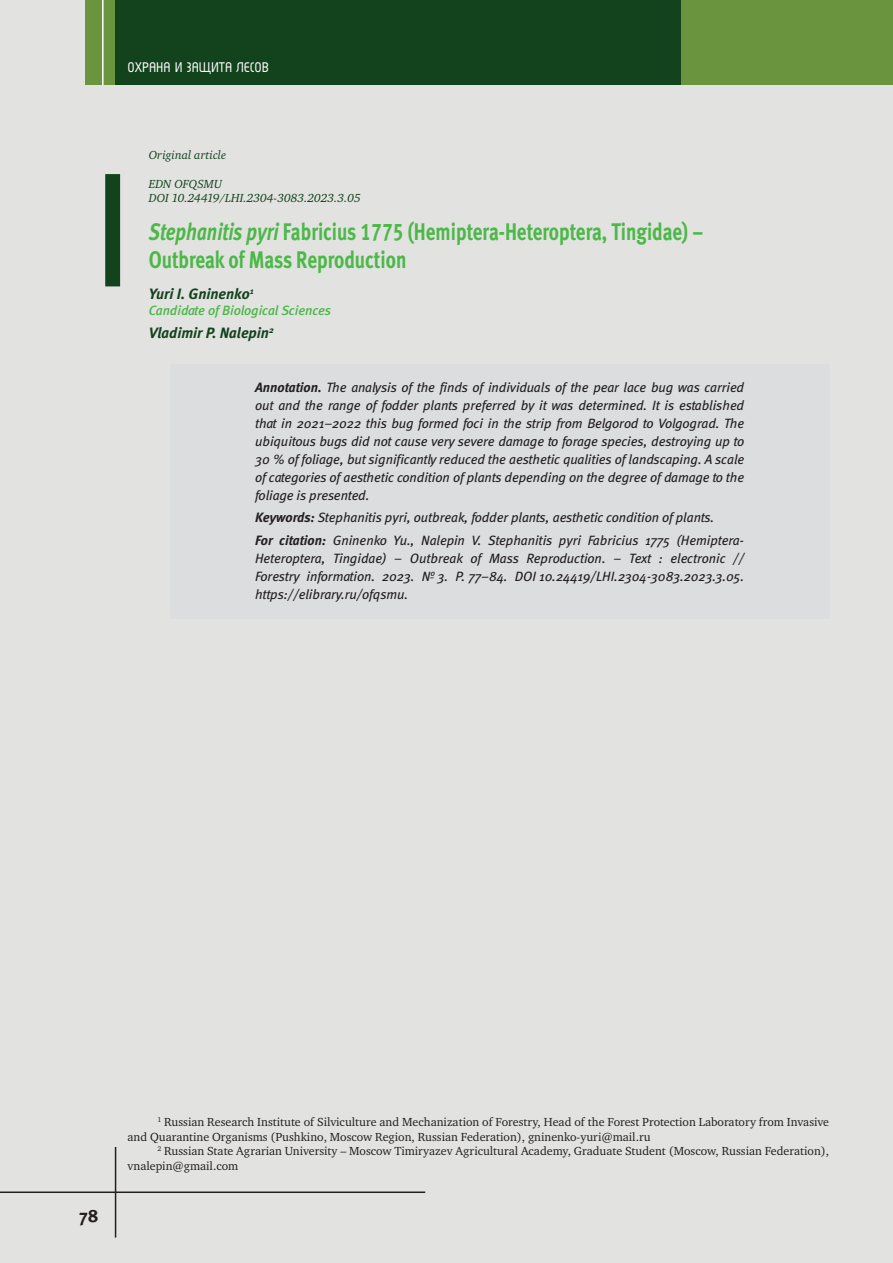
<style>
.page{position:relative;width:893px;height:1263px;background:#e2e2e1}
.page>*{position:absolute;margin:0;border:0;box-sizing:border-box;transform-origin:0 0}
.Zag_1{font:24px/28.8px "Meta Bold LFC";color:#4cb848;scale:.8 1}
.t1{font:18px "Meta Bold C";color:#231f20}
.t2{font:700 16.5px "Magic C";color:#fff}
.Zag_Avtor{font:italic 15px "Meta Bold C";color:#13431d}
.Annotaciya{font:italic 13.5px/18px "Meta Book C";letter-spacing:-.005em;color:#231f20;text-align:justify}
.Zag_Avtor_01{font:italic 13.5px "Meta Medium C";letter-spacing:-.01em;color:#4cb848}
.Primechanie{font:12px/14.4px "Charter C";color:#231f20}
.UDK{font:italic 12px "Charter C";color:#13431d}
.s1{font-style:italic}
.s2{font-family:"Meta Bold C"}
</style>
<div class="page">
<div style="left:85px;top:0;width:808px;height:85px;background:#6b943e"></div>
<div style="left:115px;top:0;width:565px;height:85px;background:#13431d"></div>
<hr style="left:102px;top:0;width:2px;height:85px;background:#fff">
<hr style="left:0;top:1191px;width:425px;height:2px;background:#231f20">
<hr style="left:115px;top:1147px;width:1px;height:90px;background:#231f20">
<div style="left:105px;top:174px;width:15px;height:112px;background:#13431d"></div>
<div style="left:170px;top:364px;width:659px;height:156px;background:#dcdddf"></div>
<div style="left:170px;top:517px;width:659px;height:102px;background:#dcdddf"></div>
<p class="t2" style="left:128px;top:60px;width:143px">ОХРАНА И ЗАЩИТА ЛЕСОВ</p>
<p class="UDK" style="left:149px;top:148px;width:79px">Original аrticle</p>
<p class="UDK" style="left:149px;top:177px;width:75px">EDN OFQSMU</p>
<p class="UDK" style="left:149px;top:191px;width:213px">DOI 10.24419/LHI.2304-3083.2023.3.05</p>
<p class="Zag_1" style="left:149px;top:217px;width:695px"><span class="s1">Stephanitis pyri</span> Fabricius 1775 (Hemiptera-Heteroptera, Tingidae) –<br>Outbreak of Mass Reproduction</p>
<p class="Zag_Avtor" style="left:149px;top:285px;width:106px">Yuri I. Gninenko<sup>1</sup></p>
<p class="Zag_Avtor_01" style="left:149px;top:303px;width:184px">Candidate of Biological Sciences</p>
<p class="Zag_Avtor" style="left:149px;top:323px;width:126px">Vladimir P. Nalepin<sup>2</sup></p>
<p class="Annotaciya" style="left:255px;top:378px;width:490px"><span class="s2">Annotation.</span> The analysis of the finds of individuals of the pear lace bug was carried out and the range of fodder plants preferred by it was determined. It is established that in 2021–2022 this bug formed foci in the strip from Belgorod to Volgograd. The ubiquitous bugs did not cause very severe damage to forage species, destroying up to 30 % of foliage, but significantly reduced the aesthetic qualities of landscaping. A scale of categories of aesthetic condition of plants depending on the degree of damage to the foliage is presented.</p>
<p class="Annotaciya" style="left:255px;top:509px;width:461px"><span class="s2">Keywords:</span> Stephanitis pyri, outbreak, fodder plants, aesthetic condition of plants.</p>
<p class="Annotaciya" style="left:255px;top:531px;width:490px"><span class="s2">For citation:</span> Gninenko Yu., Nalepin V. Stephanitis pyri Fabricius 1775 (Hemiptera-Heteroptera, Tingidae) – Outbreak of Mass Reproduction. – Text : electronic // Forestry information. 2023. № 3. Р. 77–84. DOI 10.24419/LHI.2304-3083.2023.3.05. https://elibrary.ru/ofqsmu.</p>
<h2 class="t1" style="left:79px;top:1205px;width:21px">78</h2>
<p class="Primechanie" style="left:128px;top:1115px;width:703px;text-indent:30px"><sup>1</sup> Russian Research Institute of Silviculture and Mechanization of Forestry, Head of the Forest Protection Laboratory from Invasive and Quarantine Organisms (Pushkino, Moscow Region, Russian Federation), gninenko-yuri@mail.ru</p>
<p class="Primechanie" style="left:128px;top:1144px;width:703px;text-indent:30px"><sup>2</sup> Russian State Agrarian University – Moscow Timiryazev Agricultural Academy, Graduate Student (Moscow, Russian Federation), vnalepin@gmail.com</p>
</div>
